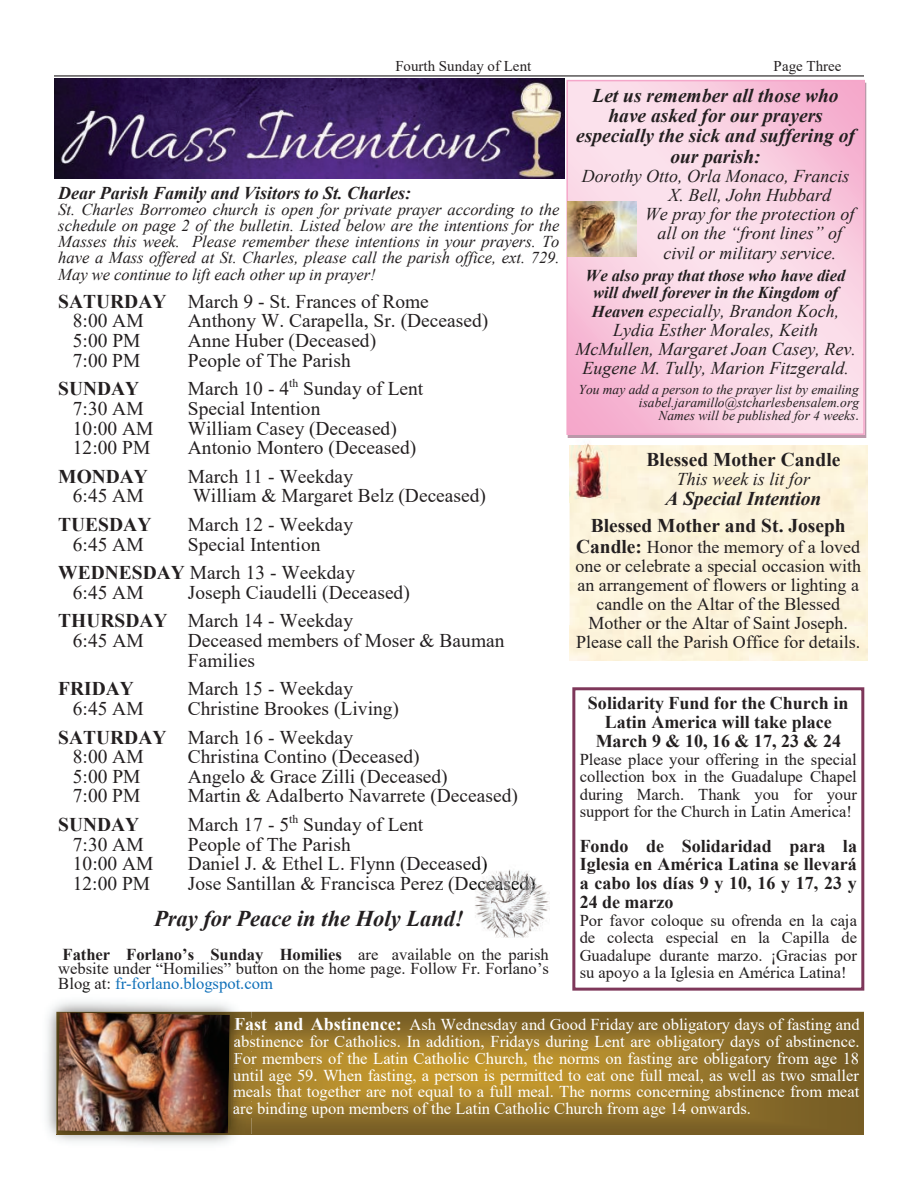
<style>
.page{position:relative;width:918px;height:1188px;background:#fff}
.page>*{position:absolute;margin:0;border:0;box-sizing:border-box;transform-origin:0 0}
.t1{font:italic 700 22.5px "Times New Roman";color:#231f20}
.t2{font:19.5px/19.6px "Times New Roman";color:#231f20}
.t3{font:italic 700 19.5px/20.4px "Times New Roman";color:#231f20;text-align:center}
.t4{font:700 19.5px "Times New Roman";color:#231f20}
.t5{font:italic 18px/19px "Times New Roman";color:#231f20;text-align:center}
.t6{font:18px/19.2px "Times New Roman";color:#231f20;text-align:center}
.t7{font:700 18px/18.8px "Times New Roman";color:#231f20;text-align:center}
.t8{font:italic 700 18px "Times New Roman";color:#231f20}
.t9{font:700 16.65px "Times New Roman";color:#231f20}
.t10{font:16.65px "Times New Roman";color:#231f20}
.t11{font:16.5px/16.6px "Times New Roman";color:#fff;text-align:justify}
.t12{font:16.5px/17.4px "Times New Roman";color:#231f20}
.t13{font:italic 16.5px/16px "Times New Roman";color:#231f20;text-align:justify}
.t14{font:italic 700 16.5px/17.2px "Times New Roman";color:#231f20;text-align:center}
.t15{font:16.5px "Times New Roman";color:#1070b9}
.t16{font:16.5px "Times New Roman";color:#040503}
.t17{font:15px "Times New Roman";letter-spacing:.005em;color:#231f20}
.t18{font:italic 13.5px/12.9px "Times New Roman";color:#231f20;text-align:right}
.s1{font-weight:700}
.s2{color:#040503}
.s3{color:#444646}
.s4{color:#575656}
.s5{color:#060806}
.s6{font-weight:400}
.s7{color:#1070b9}
.s8{font-weight:700;font-size:16.5px}
.s9{font-style:normal}
.s10{font-weight:700;font-size:19.5px}
.s11{font-weight:700;font-size:18px;color:#e6e7e6}
.s12{font-weight:700;font-size:18px;color:#fcfcfc}
.s13{font-weight:700;font-size:18px}
.s14{color:#d5d5d4}
.s15{color:#fcfdfd}
.s16{color:#d7d7d7}
.s17{color:#fcfcfc}
.s18{color:#d8d8d8}
.s19{color:#fafafa}
</style>
<div class="page">
<svg style="left:569px;top:83px;width:293px;height:349px;background:#f9d2e3"></svg>
<div style="left:566px;top:80px;width:299px;height:355px;border:2px solid #f5a7ca"></div>
<img style="left:568px;top:201px;width:68px;height:55px">
<hr style="left:54px;top:75px;width:810px;height:2px;background:#231f20">
<img style="left:475px;top:869px;width:75px;height:69px">
<img style="left:475px;top:869px;width:13px;height:5px">
<img style="left:475px;top:876px;width:60px;height:18px">
<img style="left:252px;top:1134px;width:612px;height:1px">
<img style="left:252px;top:1012px;width:612px;height:122px">
<img style="left:46px;top:1001px;width:206px;height:143px">
<img style="left:56px;top:1134px;width:196px;height:1px">
<img style="left:235px;top:1018px;width:17px;height:13px">
<img style="left:233px;top:1036px;width:19px;height:48px">
<img style="left:233px;top:1086px;width:19px;height:31px">
<img style="left:58px;top:1012px;width:172px;height:121px">
<img style="left:55px;top:79px;width:510px;height:100px">
<div style="left:572px;top:687px;width:292px;height:304px;border:3px solid #7e375a"></div>
<img style="left:569px;top:443px;width:21px;height:59px">
<img style="left:570px;top:445px;width:50px;height:57px">
<p class="t17" style="left:395px;top:58px;width:137px">Fourth Sunday of Lent</p>
<p class="t17" style="left:774px;top:58px;width:69px">Page Three</p>
<p class="t8" style="left:58px;top:183px;width:354px">Dear Parish Family and Visitors to St. Charles:</p>
<p class="t13" style="left:58px;top:202px;width:503px">St. Charles Borromeo church is open for private prayer according to the schedule on page 2 of the bulletin. Listed below are the intentions for the Masses this week. Please remember these intentions in your prayers. To have a Mass offered at St. Charles, please call the parish office, ext. 729.<br>May we continue to lift each other up in prayer!</p>
<p class="t2" style="left:73px;top:291px;width:357px;text-indent:-15px"><span class="s1">SATURDAY</span> March 9 - St. Frances of Rome<br>8:00 AM</p>
<p class="t2" style="left:188px;top:311px;width:302px">Anthony W. Carapella, Sr. (Deceased)</p>
<p class="t2" style="left:73px;top:331px;width:69px">5:00 PM</p>
<p class="t2" style="left:188px;top:331px;width:190px">Anne Huber (Deceased)</p>
<p class="t2" style="left:73px;top:350px;width:69px">7:00 PM</p>
<p class="t2" style="left:188px;top:350px;width:164px">People of The Parish</p>
<p class="t4" style="left:58px;top:378px;width:82px">SUNDAY</p>
<p class="t2" style="left:188px;top:379px;width:237px">March 10 - 4<sup>th</sup> Sunday of Lent</p>
<p class="t2" style="left:73px;top:399px;width:72px">7:30 AM</p>
<p class="t2" style="left:188px;top:399px;width:134px">Special Intention</p>
<p class="t2" style="left:73px;top:418px;width:82px">10:00 AM</p>
<p class="t2" style="left:188px;top:418px;width:210px">William Casey (Deceased)</p>
<p class="t2" style="left:73px;top:438px;width:79px">12:00 PM</p>
<p class="t2" style="left:188px;top:438px;width:230px">Antonio Montero (Deceased)</p>
<p class="t4" style="left:58px;top:465px;width:91px">MONDAY</p>
<p class="t2" style="left:188px;top:466px;width:167px">March 11 - Weekday</p>
<p class="t2" style="left:73px;top:486px;width:72px">6:45 AM</p>
<p class="t2" style="left:193px;top:486px;width:295px">William &amp; Margaret Belz (Deceased)</p>
<p class="t4" style="left:58px;top:514px;width:95px">TUESDAY</p>
<p class="t2" style="left:188px;top:515px;width:167px">March 12 - Weekday</p>
<p class="t2" style="left:73px;top:534px;width:72px">6:45 AM</p>
<p class="t2" style="left:58px;top:530px;width:299px;line-height:28.5px;text-indent:130px">Special Intention<br><span class="s1">WEDNESDAY</span> March 13 - Weekday</p>
<p class="t2" style="left:73px;top:582px;width:72px">6:45 AM</p>
<p class="t2" style="left:58px;top:578px;width:353px;line-height:28.7px;text-indent:130px">Joseph Ciaudelli (Deceased)<br><span class="s1">THURSDAY</span> March 14 - Weekday</p>
<p class="t2" style="left:73px;top:631px;width:72px">6:45 AM</p>
<p class="t2" style="left:188px;top:631px;width:318px">Deceased members of Moser &amp; Bauman<br>Families</p>
<p class="t4" style="left:58px;top:678px;width:77px">FRIDAY</p>
<p class="t2" style="left:188px;top:679px;width:167px">March 15 - Weekday</p>
<p class="t2" style="left:73px;top:698px;width:72px">6:45 AM</p>
<p class="t2" style="left:58px;top:694px;width:342px;line-height:28.8px;text-indent:130px">Christine Brookes (Living)<br><span class="s1">SATURDAY</span> March 16 - Weekday</p>
<p class="t2" style="left:73px;top:747px;width:72px">8:00 AM</p>
<p class="t2" style="left:188px;top:747px;width:233px">Christina Contino (Deceased)</p>
<p class="t2" style="left:73px;top:766px;width:69px">5:00 PM</p>
<p class="t2" style="left:188px;top:766px;width:261px">Angelo &amp; Grace Zilli (Deceased)</p>
<p class="t2" style="left:73px;top:786px;width:69px">7:00 PM</p>
<p class="t2" style="left:188px;top:786px;width:332px">Martin &amp; Adalberto Navarrete (Deceased)</p>
<p class="t4" style="left:58px;top:814px;width:82px">SUNDAY</p>
<p class="t2" style="left:188px;top:815px;width:237px">March 17 - 5<sup>th</sup> Sunday of Lent</p>
<p class="t2" style="left:73px;top:834px;width:72px">7:30 AM</p>
<p class="t2" style="left:188px;top:834px;width:164px">People of The Parish</p>
<p class="t2" style="left:73px;top:854px;width:82px">10:00 AM</p>
<p class="t2" style="left:188px;top:854px;width:301px">Daniel J. &amp; Ethel L. Flynn (Deceas<span class="s2">ed)</span></p>
<p class="t2" style="left:73px;top:873px;width:79px">12:00 PM</p>
<p class="t2" style="left:188px;top:873px;width:349px">Jose Santillan &amp; Francisca Perez (D<span class="s2">ece</span><span class="s3">a</span><span class="s4">s</span><span class="s5">e</span><span class="s2">d)</span></p>
<p class="t1" style="left:154px;top:906px;width:311px">Pray for Peace in the Holy Land!</p>
<p class="t9" style="left:62px;top:945px;width:488px">Father Forlano’s Sunday Homilies <span class="s6">are available on the parish</span></p>
<p class="t12" style="left:58px;top:961px;width:492px;line-height:14.5px">website under “Homilies” button on the home page. Follow Fr. Forlano’s<br>Blo at: <span class="s7">fr-forlano.blo s ot.com</span></p>
<p class="t16" style="left:82px;top:974px;width:10px">g</p>
<p class="t15" style="left:205px;top:974px;width:24px">g p</p>
<p class="t3" style="left:576px;top:85px;width:280px">Let us remember all those who have asked for our prayers especially the sick and suffering of our parish:</p>
<p class="t5" style="left:582px;top:167px;width:269px">Dorothy Otto, Orla Monaco, Francis</p>
<p class="t5" style="left:669px;top:186px;width:164px">X. Bell, John Hubbard</p>
<p class="t5" style="left:645px;top:205px;width:211px">We pray for the protection of</p>
<p class="t5" style="left:658px;top:224px;width:186px">all on the “front lines” of</p>
<p class="t5" style="left:663px;top:243px;width:174px">civil or military service.</p>
<p class="t14" style="left:586px;top:267px;width:261px">We also pray that those who have died will dwell forever in the Kingdom of</p>
<p class="t5" style="left:576px;top:301px;width:282px"><span class="s8">Heaven</span> especially, Brandon Koch, Lydia Esther Morales, Keith McMullen, Margaret Joan Casey, Rev.<br>Eugene M. Tully, Marion Fitzgerald.</p>
<p class="t18" style="left:578px;top:383px;width:282px">You may add a person to the prayer list by emailing isabel.jaramillo@stcharlesbensalem.org<br>Names will be published for 4 weeks<span class="s9">.</span></p>
<p class="t4" style="left:647px;top:448px;width:195px">Blessed Mother Candle</p>
<p class="t5" style="left:677px;top:469px;width:135px">This week is lit for</p>
<p class="t3" style="left:666px;top:488px;width:157px">A Special Intention</p>
<p class="t4" style="left:591px;top:515px;width:256px">Blessed Mother and St. Joseph</p>
<p class="t6" style="left:575px;top:537px;width:287px"><span class="s10">Candle:</span> Honor the memory of a loved one or celebrate a special occasion with an arrangement of flowers or lighting a candle on the Altar of the Blessed Mother or the Altar of Saint Joseph.<br>Please call the Parish Office for details.</p>
<p class="t7" style="left:588px;top:694px;width:262px">Solidarity Fund for the Church in<br>Latin America will take place<br>March 9 &amp; 10, 16 &amp; 17, 23 &amp; 24</p>
<p class="t12" style="left:580px;top:751px;width:279px;text-align:justify">Please place your offering in the special collection box in the Guadalupe Chapel during March. Thank you for your support for the Church in Latin America!</p>
<p class="t7" style="left:580px;top:836px;width:279px;text-align:justify">Fondo de Solidaridad para la Iglesia en América Latina se llevará a cabo los días 9 y 10, 16 y 17, 23 y 24 de marzo</p>
<p class="t12" style="left:580px;top:911px;width:279px">Por favor coloque su ofrenda en la caja de colecta especial en la Capilla de</p>
<p class="t10" style="left:580px;top:946px;width:279px">Guadalupe durante marzo. ¡Gracias por</p>
<p class="t12" style="left:580px;top:964px;width:269px">su apoyo a la Iglesia en América Latina!</p>
<p class="t11" style="left:233px;top:1016px;width:628px"><span class="s11">F</span><span class="s12">a</span><span class="s13">st and Abstinence:</span> Ash Wednesday and Good Friday are obligatory days of fasting and <span class="s14">a</span><span class="s15">b</span>stinence for Catholics. In addition, Fridays during Lent are obligatory days of abstinence.<br><span class="s14">F</span><span class="s15">o</span>r members of the Latin Catholic Church, the norms on fasting are obligatory from age 18 <span class="s14">u</span><span class="s15">n</span>til age 59. When fasting, a person is permitted to eat one full meal, as well as two smaller <span class="s16">m</span><span class="s17">e</span>als that together are not equal to a full meal. The norms concerning abstinence from meat <span class="s18">a</span><span class="s19">r</span>e binding upon members of the Latin Catholic Church from age 14 onwards.</p>
</div>
